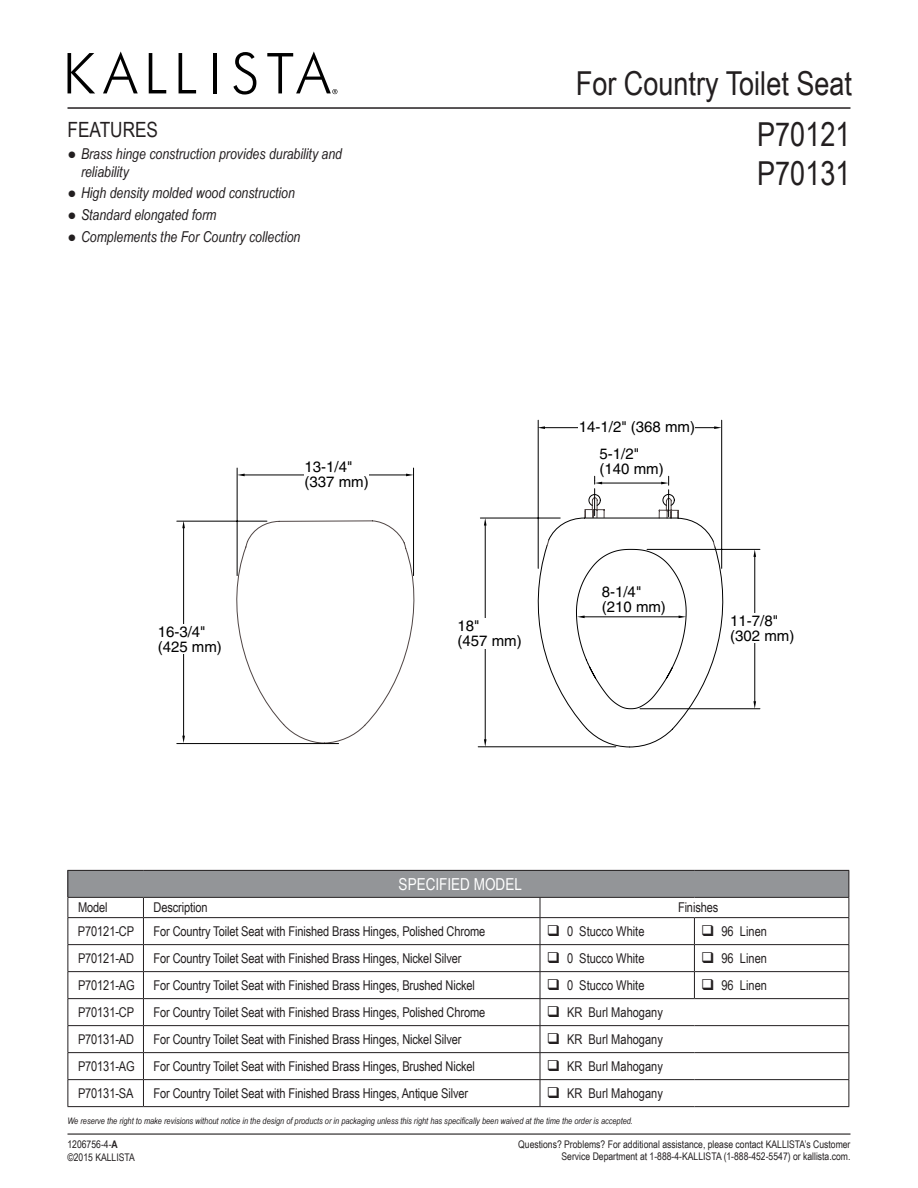
<style>
.page{position:relative;width:918px;height:1188px;background:#fff}
.page>*{position:absolute;margin:0;border:0;box-sizing:border-box;transform-origin:0 0}
.SKU{font:33px "Arial Narrow";color:#231f20}
.Features_Codes_Headi{font:21px "Arial Narrow";color:#231f20}
.Table_Heading{font:16.5px "Arial Narrow";color:#fff}
.Features_Codes_Bulle{font:italic 15px/18px "Arial Narrow";color:#231f20}
.t1{font:15px/15px "Helvetica";color:#000}
.Table_Heading_2{font:13.5px "Arial Narrow";letter-spacing:-.01em;color:#231f20}
.Table_Finishes{font:13.5px "Arial Narrow";color:#231f20}
.Table_Heading_3{font:13.5px "Arial Narrow";letter-spacing:-.01em;color:#231f20}
.Questions{font:10.5px "Arial Narrow";color:#231f20}
.Disclaimer{font:italic 9px "Arial Narrow";color:#231f20}
.s1{font-family:"Times New Roman";font-style:normal}
.s2{font-weight:700}
</style>
<div class="page">
<div style="left:68px;top:870px;width:781px;height:27px;background:#939598"></div>
<hr style="left:143px;top:917px;width:397px;height:1px;background:#231f20">
<hr style="left:143px;top:971px;width:397px;height:1px;background:#231f20">
<hr style="left:143px;top:998px;width:397px;height:1px;background:#231f20">
<hr style="left:143px;top:1025px;width:397px;height:1px;background:#231f20">
<hr style="left:143px;top:1052px;width:397px;height:1px;background:#231f20">
<hr style="left:143px;top:1079px;width:397px;height:1px;background:#231f20">
<hr style="left:143px;top:1106px;width:397px;height:1px;background:#231f20">
<hr style="left:68px;top:917px;width:75px;height:1px;background:#231f20">
<hr style="left:68px;top:971px;width:75px;height:1px;background:#231f20">
<hr style="left:68px;top:998px;width:75px;height:1px;background:#231f20">
<hr style="left:68px;top:1025px;width:75px;height:1px;background:#231f20">
<hr style="left:68px;top:1052px;width:75px;height:1px;background:#231f20">
<hr style="left:68px;top:1079px;width:75px;height:1px;background:#231f20">
<svg style="left:143px;top:898px;width:1px;height:208px"></svg>
<hr style="left:68px;top:1106px;width:75px;height:1px;background:#231f20">
<hr style="left:540px;top:971px;width:154px;height:1px;background:#231f20">
<hr style="left:694px;top:971px;width:155px;height:1px;background:#231f20">
<svg style="left:694px;top:918px;width:1px;height:80px"></svg>
<hr style="left:540px;top:1106px;width:154px;height:1px;background:#231f20">
<hr style="left:694px;top:1106px;width:155px;height:1px;background:#231f20">
<hr style="left:68px;top:870px;width:75px;height:1px;background:#231f20">
<svg style="left:68px;top:871px;width:1px;height:235px"></svg>
<hr style="left:143px;top:870px;width:397px;height:1px;background:#231f20">
<hr style="left:540px;top:870px;width:154px;height:1px;background:#231f20">
<hr style="left:694px;top:870px;width:155px;height:1px;background:#231f20">
<hr style="left:68px;top:897px;width:75px;height:1px;background:#231f20">
<hr style="left:143px;top:897px;width:397px;height:1px;background:#231f20">
<hr style="left:540px;top:897px;width:154px;height:1px;background:#231f20">
<hr style="left:694px;top:897px;width:155px;height:1px;background:#231f20">
<hr style="left:68px;top:944px;width:75px;height:1px;background:#231f20">
<hr style="left:143px;top:944px;width:397px;height:1px;background:#231f20">
<hr style="left:540px;top:944px;width:154px;height:1px;background:#231f20">
<hr style="left:694px;top:944px;width:155px;height:1px;background:#231f20">
<svg style="left:540px;top:898px;width:1px;height:208px"></svg>
<hr style="left:540px;top:917px;width:154px;height:1px;background:#231f20">
<hr style="left:694px;top:917px;width:155px;height:1px;background:#231f20">
<hr style="left:540px;top:998px;width:154px;height:1px;background:#231f20">
<hr style="left:694px;top:998px;width:155px;height:1px;background:#231f20">
<hr style="left:540px;top:1025px;width:154px;height:1px;background:#231f20">
<hr style="left:694px;top:1025px;width:155px;height:1px;background:#231f20">
<hr style="left:540px;top:1052px;width:154px;height:1px;background:#231f20">
<hr style="left:694px;top:1052px;width:155px;height:1px;background:#231f20">
<hr style="left:540px;top:1079px;width:154px;height:1px;background:#231f20">
<hr style="left:694px;top:1079px;width:155px;height:1px;background:#231f20">
<svg style="left:849px;top:871px;width:1px;height:235px"></svg>
<svg style="left:224px;top:520px;width:261px;height:223px"></svg>
<hr style="left:721px;top:420px;width:1px;height:148px;background:#000">
<hr style="left:538px;top:420px;width:1px;height:148px;background:#000">
<hr style="left:640px;top:708px;width:120px;height:1px;background:#000">
<hr style="left:647px;top:549px;width:113px;height:1px;background:#000">
<hr style="left:478px;top:746px;width:138px;height:1px;background:#000">
<hr style="left:480px;top:518px;width:80px;height:1px;background:#000">
<svg style="left:753px;top:549px;width:3px;height:8px"></svg>
<svg style="left:753px;top:701px;width:3px;height:8px"></svg>
<hr style="left:755px;top:556px;width:1px;height:146px;background:#000">
<svg style="left:484px;top:518px;width:3px;height:8px"></svg>
<svg style="left:484px;top:739px;width:3px;height:8px"></svg>
<hr style="left:485px;top:525px;width:1px;height:215px;background:#000">
<svg style="left:537px;top:426px;width:8px;height:3px"></svg>
<svg style="left:714px;top:426px;width:8px;height:3px"></svg>
<hr style="left:544px;top:427px;width:171px;height:1px;background:#000">
<hr style="left:413px;top:468px;width:1px;height:108px;background:#000">
<hr style="left:237px;top:468px;width:1px;height:108px;background:#000">
<hr style="left:177px;top:743px;width:162px;height:1px;background:#000">
<hr style="left:177px;top:521px;width:90px;height:1px;background:#000">
<svg style="left:237px;top:474px;width:8px;height:2px"></svg>
<svg style="left:406px;top:474px;width:7px;height:2px"></svg>
<hr style="left:244px;top:475px;width:163px;height:1px;background:#000">
<svg style="left:182px;top:521px;width:3px;height:7px"></svg>
<svg style="left:182px;top:736px;width:3px;height:7px"></svg>
<hr style="left:183px;top:527px;width:1px;height:209px;background:#000">
<svg style="left:527px;top:476px;width:207px;height:272px"></svg>
<div style="left:730px;top:613px;width:64px;height:30px;background:#fff"></div>
<div style="left:458px;top:618px;width:64px;height:30px;background:#fff"></div>
<div style="left:579px;top:419px;width:116px;height:15px;background:#fff"></div>
<div style="left:158px;top:624px;width:64px;height:30px;background:#fff"></div>
<div style="left:305px;top:460px;width:64px;height:30px;background:#fff"></div>
<svg style="left:68px;top:53px;width:27px;height:40px"></svg>
<svg style="left:103px;top:51px;width:35px;height:42px"></svg>
<svg style="left:149px;top:53px;width:17px;height:40px"></svg>
<svg style="left:179px;top:53px;width:17px;height:40px"></svg>
<hr style="left:213px;top:53px;width:4px;height:40px;background:#000">
<svg style="left:233px;top:52px;width:23px;height:43px"></svg>
<svg style="left:267px;top:51px;width:70px;height:43px"></svg>
<hr style="left:68px;top:107px;width:782px;height:2px;background:#231f20">
<hr style="left:68px;top:1133px;width:782px;height:2px;background:#231f20">
<p class="Features_Codes_Headi" style="left:68px;top:114px;width:92px">FEATURES</p>
<p class="Features_Codes_Bulle" style="left:81px;top:144px;width:263px;text-indent:-14px"><span class="s1">●</span> Brass hinge construction provides durability and reliability</p>
<p class="Features_Codes_Bulle" style="left:68px;top:184px;width:229px"><span class="s1">●</span> High density molded wood construction</p>
<p class="Features_Codes_Bulle" style="left:68px;top:205px;width:150px"><span class="s1">●</span> Standard elongated form</p>
<p class="Features_Codes_Bulle" style="left:68px;top:227px;width:234px"><span class="s1">●</span> Complements the For Country collection</p>
<p class="t1" style="left:158px;top:624px;width:66px">16-3/4" (425 mm)</p>
<p class="t1" style="left:305px;top:460px;width:66px">13-1/4" (337 mm)</p>
<p class="SKU" style="left:576px;top:59px;width:278px">For Country Toilet Seat</p>
<p class="SKU" style="left:757px;top:110px;width:95px">P70121</p>
<p class="SKU" style="left:757px;top:149px;width:95px">P70131</p>
<p class="t1" style="left:458px;top:618px;width:66px">18"<br>(457 mm)</p>
<p class="t1" style="left:579px;top:419px;width:118px">14-1/2" (368 mm)</p>
<p class="t1" style="left:600px;top:446px;width:66px">5-1/2" (140 mm)</p>
<p class="t1" style="left:602px;top:585px;width:66px">8-1/4" (210 mm)</p>
<p class="t1" style="left:730px;top:613px;width:66px">11-7/8" (302 mm)</p>
<p class="Table_Heading" style="left:399px;top:872px;width:125px">SPECIFIED MODEL</p>
<p class="Table_Heading_2" style="left:78px;top:898px;width:31px">Model</p>
<p class="Table_Heading_2" style="left:154px;top:898px;width:56px">Description</p>
<p class="Table_Heading_3" style="left:678px;top:898px;width:42px">Finishes</p>
<p class="Table_Heading_2" style="left:78px;top:921px;width:58px">P70121-CP</p>
<p class="Table_Heading_2" style="left:154px;top:921px;width:333px">For Country Toilet Seat with Finished Brass Hinges, Polished Chrome</p>
<p class="Table_Finishes" style="left:567px;top:921px;width:79px">0 Stucco White</p>
<p class="Table_Finishes" style="left:721px;top:921px;width:47px">96 Linen</p>
<p class="Table_Heading_2" style="left:78px;top:948px;width:58px">P70121-AD</p>
<p class="Table_Heading_2" style="left:154px;top:948px;width:310px">For Country Toilet Seat with Finished Brass Hinges, Nickel Silver</p>
<p class="Table_Finishes" style="left:567px;top:948px;width:79px">0 Stucco White</p>
<p class="Table_Finishes" style="left:721px;top:948px;width:47px">96 Linen</p>
<p class="Table_Heading_2" style="left:78px;top:975px;width:58px">P70121-AG</p>
<p class="Table_Heading_2" style="left:154px;top:975px;width:323px">For Country Toilet Seat with Finished Brass Hinges, Brushed Nickel</p>
<p class="Table_Finishes" style="left:567px;top:975px;width:79px">0 Stucco White</p>
<p class="Table_Finishes" style="left:721px;top:975px;width:47px">96 Linen</p>
<p class="Table_Heading_2" style="left:78px;top:1002px;width:58px">P70131-CP</p>
<p class="Table_Heading_2" style="left:154px;top:1002px;width:333px">For Country Toilet Seat with Finished Brass Hinges, Polished Chrome</p>
<p class="Table_Finishes" style="left:567px;top:1002px;width:97px">KR Burl Mahogany</p>
<p class="Table_Heading_2" style="left:78px;top:1029px;width:58px">P70131-AD</p>
<p class="Table_Heading_2" style="left:154px;top:1029px;width:310px">For Country Toilet Seat with Finished Brass Hinges, Nickel Silver</p>
<p class="Table_Finishes" style="left:567px;top:1029px;width:97px">KR Burl Mahogany</p>
<p class="Table_Heading_2" style="left:78px;top:1056px;width:58px">P70131-AG</p>
<p class="Table_Heading_2" style="left:154px;top:1056px;width:323px">For Country Toilet Seat with Finished Brass Hinges, Brushed Nickel</p>
<p class="Table_Finishes" style="left:567px;top:1056px;width:97px">KR Burl Mahogany</p>
<p class="Table_Heading_2" style="left:78px;top:1083px;width:57px">P70131-SA</p>
<p class="Table_Heading_2" style="left:154px;top:1083px;width:316px">For Country Toilet Seat with Finished Brass Hinges, Antique Silver</p>
<p class="Table_Finishes" style="left:567px;top:1083px;width:97px">KR Burl Mahogany</p>
<p class="Disclaimer" style="left:68px;top:1114px;width:567px">We reserve the right to make revisions without notice in the design of products or in packaging unless this right has specifically been waived at the time the order is accepted.</p>
<p class="Questions" style="left:518px;top:1136px;width:334px">Questions? Problems? For additional assistance, please contact KALLISTA’s Customer</p>
<p class="Questions" style="left:562px;top:1149px;width:290px">Service Department at 1-888-4-KALLISTA (1-888-452-5547) or kallista.com.</p>
<p class="Questions" style="left:68px;top:1137px;width:52px">1206756-4-<span class="s2">A</span></p>
<p class="Questions" style="left:68px;top:1150px;width:69px">©2015 KALLISTA</p>
</div>
